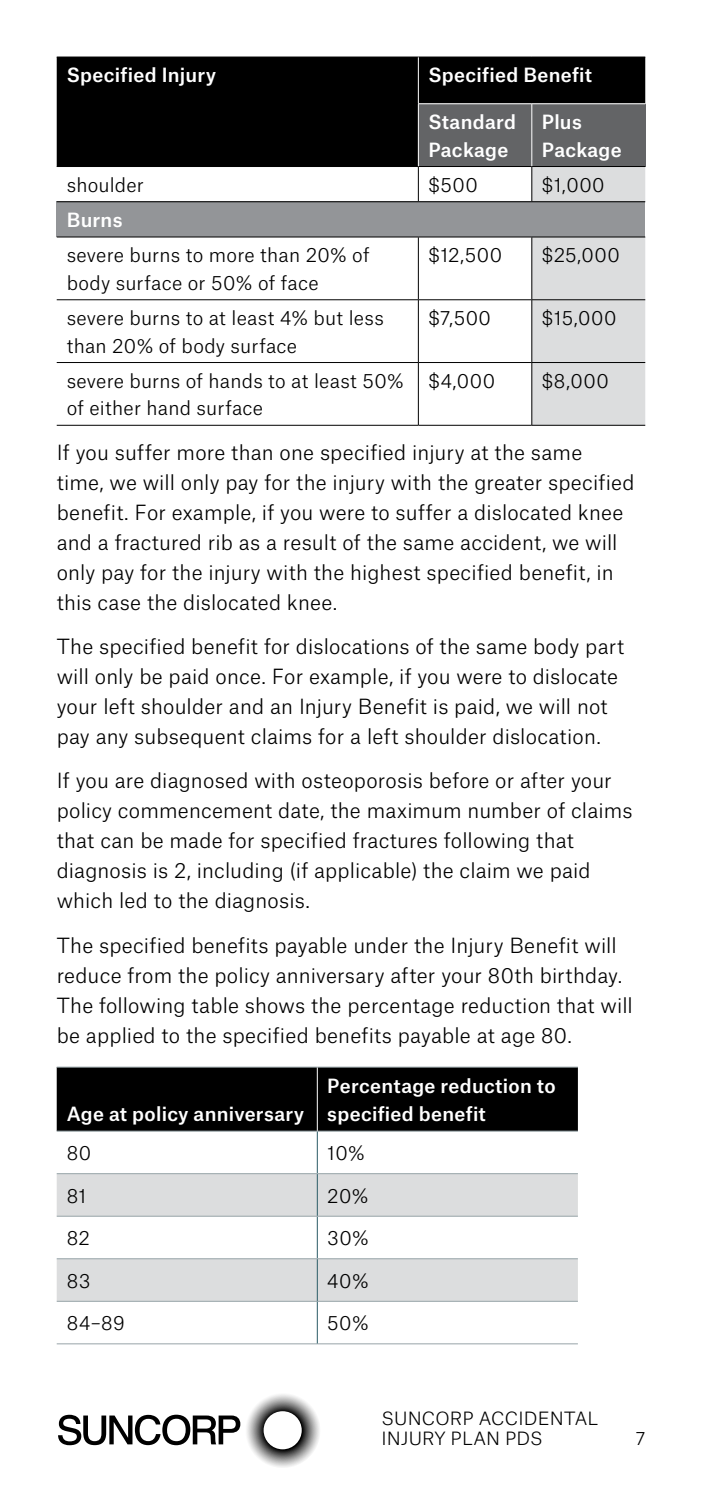
<style>
.page{position:relative;width:702px;height:1489px;background:#fff}
.page>*{position:absolute;margin:0;border:0;box-sizing:border-box;transform-origin:0 0}
.t1{font:300 20px/30px "Atlas Grotesk";letter-spacing:.01em;color:#000}
.t2{font:300 18.75px/27.5px "Atlas Grotesk";letter-spacing:.01em;color:#000}
.t3{font:500 18.75px/27.5px "Atlas Grotesk";letter-spacing:.015em;color:#fff}
.t4{font:300 17.5px/20px "Atlas Grotesk";letter-spacing:.01em;color:#000}
</style>
<div class="page">
<svg style="left:58px;top:1394px;width:262px;height:73px"></svg>
<div style="left:57px;top:58px;width:588px;height:108px;background:#000"></div>
<div style="left:418px;top:104px;width:113px;height:62px;background:#636466"></div>
<div style="left:531px;top:104px;width:114px;height:62px;background:#636466"></div>
<div style="left:532px;top:167px;width:113px;height:258px;background:#dcddde"></div>
<div style="left:57px;top:202px;width:588px;height:35px;background:#939598"></div>
<hr style="left:57px;top:57px;width:361px;height:1px;background:#000">
<hr style="left:57px;top:166px;width:361px;height:1px;background:#000">
<hr style="left:418px;top:57px;width:113px;height:1px;background:#000">
<hr style="left:531px;top:57px;width:114px;height:1px;background:#000">
<hr style="left:418px;top:166px;width:113px;height:1px;background:#000">
<hr style="left:531px;top:166px;width:114px;height:1px;background:#000">
<hr style="left:418px;top:167px;width:1px;height:34px;background:#000">
<hr style="left:531px;top:167px;width:1px;height:34px;background:#000">
<hr style="left:57px;top:201px;width:361px;height:1px;background:#000">
<hr style="left:418px;top:201px;width:113px;height:1px;background:#000">
<hr style="left:531px;top:201px;width:114px;height:1px;background:#000">
<hr style="left:57px;top:236px;width:361px;height:1px;background:#000">
<hr style="left:418px;top:236px;width:113px;height:1px;background:#000">
<hr style="left:418px;top:237px;width:1px;height:62px;background:#000">
<hr style="left:531px;top:236px;width:114px;height:1px;background:#000">
<hr style="left:531px;top:237px;width:1px;height:62px;background:#000">
<hr style="left:57px;top:299px;width:361px;height:1px;background:#000">
<hr style="left:418px;top:299px;width:113px;height:1px;background:#000">
<hr style="left:418px;top:300px;width:1px;height:62px;background:#000">
<hr style="left:531px;top:299px;width:114px;height:1px;background:#000">
<hr style="left:531px;top:300px;width:1px;height:62px;background:#000">
<hr style="left:57px;top:362px;width:361px;height:1px;background:#000">
<hr style="left:418px;top:362px;width:113px;height:1px;background:#000">
<hr style="left:418px;top:363px;width:1px;height:62px;background:#000">
<hr style="left:531px;top:362px;width:114px;height:1px;background:#000">
<hr style="left:531px;top:363px;width:1px;height:62px;background:#000">
<hr style="left:57px;top:425px;width:361px;height:1px;background:#000">
<hr style="left:418px;top:425px;width:113px;height:1px;background:#000">
<hr style="left:531px;top:425px;width:114px;height:1px;background:#000">
<hr style="left:418px;top:57px;width:1px;height:46px;background:#fff">
<hr style="left:418px;top:103px;width:113px;height:1px;background:#fff">
<hr style="left:418px;top:104px;width:1px;height:62px;background:#fff">
<hr style="left:531px;top:103px;width:114px;height:1px;background:#fff">
<hr style="left:531px;top:104px;width:1px;height:62px;background:#fff">
<div style="left:57px;top:1067px;width:521px;height:63px;background:#000"></div>
<svg style="left:57px;top:1174px;width:521px;height:126px;fill:#dcddde"></svg>
<hr style="left:317px;top:1131px;width:1px;height:42px;background:#2b5b66">
<hr style="left:317px;top:1173px;width:1px;height:42px;background:#2b5b66">
<hr style="left:317px;top:1216px;width:1px;height:42px;background:#2b5b66">
<hr style="left:317px;top:1258px;width:1px;height:42px;background:#2b5b66">
<hr style="left:57px;top:1173px;width:260px;height:1px;background:#97a4a8">
<hr style="left:317px;top:1173px;width:261px;height:1px;background:#97a4a8">
<hr style="left:57px;top:1215px;width:260px;height:1px;background:#97a4a8">
<hr style="left:317px;top:1215px;width:261px;height:1px;background:#97a4a8">
<hr style="left:57px;top:1258px;width:260px;height:1px;background:#97a4a8">
<hr style="left:317px;top:1258px;width:261px;height:1px;background:#97a4a8">
<hr style="left:57px;top:1066px;width:260px;height:1px;background:#97a4a8">
<hr style="left:317px;top:1066px;width:261px;height:1px;background:#97a4a8">
<hr style="left:57px;top:1130px;width:260px;height:1px;background:#97a4a8">
<hr style="left:317px;top:1130px;width:261px;height:1px;background:#97a4a8">
<hr style="left:57px;top:1300px;width:260px;height:1px;background:#97a4a8">
<hr style="left:317px;top:1300px;width:261px;height:1px;background:#97a4a8">
<hr style="left:57px;top:1343px;width:260px;height:1px;background:#97a4a8">
<hr style="left:317px;top:1343px;width:261px;height:1px;background:#97a4a8">
<hr style="left:317px;top:1301px;width:1px;height:42px;background:#2b5b66">
<hr style="left:317px;top:1067px;width:1px;height:63px;background:#fff">
<p class="t3" style="left:67px;top:59px;width:151px">Specified Injury</p>
<p class="t3" style="left:428px;top:59px;width:165px">Specified Benefit</p>
<p class="t3" style="left:428px;top:106px;width:89px">Standard<br>Package</p>
<p class="t3" style="left:541px;top:106px;width:81px">Plus<br>Package</p>
<p class="t2" style="left:67px;top:169px;width:79px">shoulder</p>
<p class="t2" style="left:428px;top:169px;width:51px">$500</p>
<p class="t2" style="left:541px;top:169px;width:64px">$1,000</p>
<p class="t3" style="left:67px;top:204px;width:57px">Burns</p>
<p class="t2" style="left:67px;top:239px;width:304px">severe burns to more than 20% of body surface or 50% of face</p>
<p class="t2" style="left:428px;top:239px;width:75px">$12,500</p>
<p class="t2" style="left:541px;top:239px;width:80px">$25,000</p>
<p class="t2" style="left:67px;top:302px;width:318px">severe burns to at least 4% but less than 20% of body surface</p>
<p class="t2" style="left:428px;top:302px;width:64px">$7,500</p>
<p class="t2" style="left:541px;top:302px;width:76px">$15,000</p>
<p class="t2" style="left:67px;top:365px;width:339px">severe burns of hands to at least 50% of either hand surface</p>
<p class="t2" style="left:428px;top:365px;width:68px">$4,000</p>
<p class="t2" style="left:541px;top:365px;width:68px">$8,000</p>
<p class="t1" style="left:57px;top:435px;width:579px">If you suffer more than one specified injury at the same<br>time, we will only pay for the injury with the greater specified benefit. For example, if you were to suffer a dislocated knee and a fractured rib as a result of the same accident, we will only pay for the injury with the highest specified benefit, in this case the dislocated knee.</p>
<p class="t1" style="left:57px;top:629px;width:569px">The specified benefit for dislocations of the same body part will only be paid once. For example, if you were to dislocate your left shoulder and an Injury Benefit is paid, we will not pay any subsequent claims for a left shoulder dislocation.</p>
<p class="t1" style="left:57px;top:763px;width:577px">If you are diagnosed with osteoporosis before or after your policy commencement date, the maximum number of claims that can be made for specified fractures following that diagnosis is 2, including (if applicable) the claim we paid which led to the diagnosis.</p>
<p class="t1" style="left:57px;top:928px;width:577px">The specified benefits payable under the Injury Benefit will reduce from the policy anniversary after your 80th birthday.<br>The following table shows the percentage reduction that will be applied to the specified benefits payable at age 80.</p>
<p class="t3" style="left:67px;top:1098px;width:239px">Age at policy anniversary</p>
<p class="t3" style="left:327px;top:1070px;width:230px">Percentage reduction to specified benefit</p>
<p class="t2" style="left:67px;top:1137px;width:26px">80</p>
<p class="t2" style="left:327px;top:1137px;width:39px">10%</p>
<p class="t2" style="left:67px;top:1179px;width:21px">81</p>
<p class="t2" style="left:327px;top:1179px;width:43px">20%</p>
<p class="t2" style="left:67px;top:1222px;width:25px">82</p>
<p class="t2" style="left:327px;top:1222px;width:43px">30%</p>
<p class="t2" style="left:67px;top:1264px;width:25px">83</p>
<p class="t2" style="left:327px;top:1264px;width:43px">40%</p>
<p class="t2" style="left:67px;top:1307px;width:60px">84–89</p>
<p class="t2" style="left:327px;top:1307px;width:43px">50%</p>
<p class="t4" style="left:381px;top:1406px;width:218px">SUNCORP ACCIDENTAL<br>INJURY PLAN PDS</p>
<p class="t4" style="left:635px;top:1426px;width:11px">7</p>
</div>
